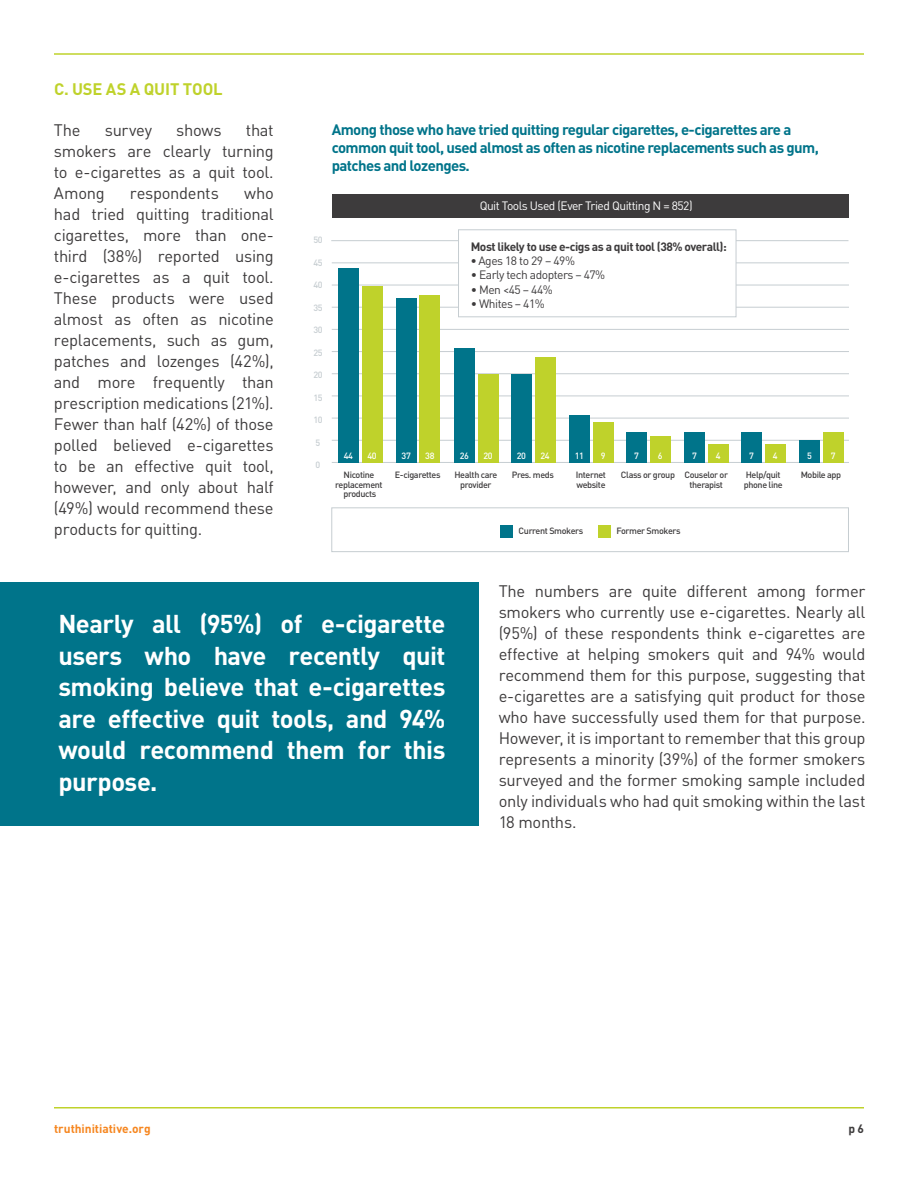
<style>
.page{position:relative;width:918px;height:1188px;background:#fff}
.page>*{position:absolute;margin:0;border:0;box-sizing:border-box;transform-origin:0 0}
.t1{font:700 25.5px/31.5px "DIN Pro";letter-spacing:-.02em;color:#fff;text-align:justify}
.t2{font:16.5px/21px "DIN Pro";letter-spacing:-.02em;color:#3d3b3c;text-align:justify}
.t3{font:700 16.5px "DIN Pro";letter-spacing:-.005em;color:#bfd22b}
.t4{font:700 15px/18px "DIN Pro";letter-spacing:-.04em;color:#00748a}
.t5{font:12px "DIN Pro";letter-spacing:-.04em;color:#3d3b3c}
.t6{font:700 12px "DIN Pro";letter-spacing:-.04em;color:#3d3b3c}
.t7{font:12px "DIN Pro";letter-spacing:-.04em;color:#fff}
.t8{font:700 12px "DIN Pro";letter-spacing:-.005em;color:#f6861f}
.t9{font:500 9px/9.8px "DIN Pro";letter-spacing:-.04em;color:#3d3b3c;text-align:center}
.t10{font:500 9px "DIN Pro";letter-spacing:-.04em;color:#fff}
.t11{font:500 9px "DIN Pro";letter-spacing:-.04em;color:#c6cdd1}
.s1{font-weight:700}
</style>
<div class="page">
<hr style="left:54px;top:1107px;width:810px;height:1px;background:#bfd22b">
<hr style="left:54px;top:53px;width:810px;height:2px;background:#bfd22b">
<hr style="left:332px;top:462px;width:517px;height:1px;background:#c6cdd1">
<hr style="left:332px;top:440px;width:517px;height:1px;background:#c6cdd1">
<hr style="left:332px;top:418px;width:517px;height:1px;background:#c6cdd1">
<hr style="left:332px;top:396px;width:517px;height:1px;background:#c6cdd1">
<hr style="left:332px;top:351px;width:517px;height:1px;background:#c6cdd1">
<hr style="left:332px;top:373px;width:517px;height:1px;background:#c6cdd1">
<hr style="left:332px;top:329px;width:517px;height:1px;background:#c6cdd1">
<hr style="left:332px;top:285px;width:517px;height:1px;background:#c6cdd1">
<hr style="left:332px;top:307px;width:517px;height:1px;background:#c6cdd1">
<hr style="left:332px;top:262px;width:517px;height:1px;background:#c6cdd1">
<hr style="left:331px;top:240px;width:517px;height:1px;background:#c6cdd1">
<div style="left:459px;top:230px;width:277px;height:87px;background:#fff"></div>
<div style="left:458px;top:229px;width:278px;height:88px;border:1px solid #c6cdd1"></div>
<div style="left:338px;top:268px;width:20px;height:194px;background:#00748a"></div>
<div style="left:362px;top:286px;width:20px;height:176px;background:#bfd22b"></div>
<div style="left:396px;top:298px;width:20px;height:164px;background:#00748a"></div>
<div style="left:420px;top:295px;width:20px;height:167px;background:#bfd22b"></div>
<div style="left:454px;top:348px;width:20px;height:114px;background:#00748a"></div>
<div style="left:478px;top:374px;width:20px;height:88px;background:#bfd22b"></div>
<div style="left:511px;top:374px;width:20px;height:88px;background:#00748a"></div>
<div style="left:535px;top:357px;width:20px;height:105px;background:#bfd22b"></div>
<div style="left:569px;top:415px;width:21px;height:47px;background:#00748a"></div>
<div style="left:593px;top:422px;width:20px;height:40px;background:#bfd22b"></div>
<div style="left:626px;top:432px;width:21px;height:30px;background:#00748a"></div>
<div style="left:650px;top:436px;width:20px;height:26px;background:#bfd22b"></div>
<div style="left:684px;top:432px;width:21px;height:30px;background:#00748a"></div>
<div style="left:708px;top:444px;width:21px;height:18px;background:#bfd22b"></div>
<div style="left:741px;top:432px;width:21px;height:30px;background:#00748a"></div>
<div style="left:765px;top:444px;width:21px;height:18px;background:#bfd22b"></div>
<div style="left:799px;top:440px;width:20px;height:22px;background:#00748a"></div>
<div style="left:823px;top:432px;width:20px;height:30px;background:#bfd22b"></div>
<div style="left:500px;top:525px;width:12px;height:12px;background:#00748a"></div>
<div style="left:598px;top:525px;width:12px;height:12px;background:#bfd22b"></div>
<div style="left:331px;top:507px;width:518px;height:45px;border:1px solid #c6cdd1"></div>
<div style="left:332px;top:194px;width:516px;height:24px;background:#3d3b3c"></div>
<div style="left:0;top:583px;width:478px;height:243px;background:#00748a"></div>
<p class="t3" style="left:54px;top:78px;width:170px">C. USE AS A QUIT TOOL</p>
<p class="t2" style="left:54px;top:119px;width:28px">The</p>
<p class="t2" style="left:105px;top:119px;width:49px">survey</p>
<p class="t2" style="left:176px;top:119px;width:47px">shows</p>
<p class="t2" style="left:54px;top:119px;width:221px;text-indent:192px">that smokers are clearly turning to e-cigarettes as a quit tool.<br>Among</p>
<p class="t2" style="left:54px;top:182px;width:221px;text-indent:190px">who had tried quitting traditional cigarettes, more than one&shy;third (38%) reported using e-cigarettes as a quit tool.<br>These products were used almost as often as nicotine replacements, such as gum, patches and lozenges (42%), and more frequently than prescription medications (21%).<br>Fewer than half (42%) of those polled believed e-cigarettes to be an effective quit tool, however, and only about half (49%) would recommend these products for quitting.</p>
<p class="t2" style="left:130px;top:182px;width:90px">respondents</p>
<p class="t4" style="left:332px;top:120px;width:489px">Among those who have tried quitting regular cigarettes, e-cigarettes are a common quit tool, used almost as often as nicotine replacements such as gum, patches and lozenges.</p>
<p class="t11" style="left:313px;top:234px;width:11px">50</p>
<p class="t11" style="left:313px;top:256px;width:11px">45</p>
<p class="t11" style="left:313px;top:279px;width:11px">40</p>
<p class="t11" style="left:313px;top:301px;width:11px">35</p>
<p class="t11" style="left:313px;top:324px;width:11px">30</p>
<p class="t11" style="left:313px;top:346px;width:11px">25</p>
<p class="t11" style="left:313px;top:369px;width:11px">20</p>
<p class="t11" style="left:313px;top:391px;width:11px">15</p>
<p class="t11" style="left:313px;top:414px;width:11px">10</p>
<p class="t11" style="left:316px;top:436px;width:6px">5</p>
<p class="t11" style="left:316px;top:459px;width:6px">0</p>
<p class="t10" style="left:344px;top:449px;width:11px">44</p>
<p class="t10" style="left:367px;top:449px;width:11px">40</p>
<p class="t9" style="left:335px;top:469px;width:49px">Nicotine replacement products</p>
<p class="t10" style="left:402px;top:449px;width:11px">37</p>
<p class="t10" style="left:425px;top:449px;width:11px">38</p>
<p class="t9" style="left:395px;top:469px;width:47px">E-cigarettes</p>
<p class="t7" style="left:480px;top:198px;width:214px">Quit Tools Used (Ever Tried Quitting N = 852)</p>
<p class="t6" style="left:471px;top:238px;width:258px">Most likely to use e-cigs as a quit tool (38% overall):</p>
<p class="t5" style="left:471px;top:253px;width:106px"><span class="s1">•</span> Ages 18 to 29 – 49%</p>
<p class="t5" style="left:471px;top:267px;width:136px">• Early tech adopters – 47%</p>
<p class="t5" style="left:471px;top:281px;width:84px">• Men &lt;45 – 44%</p>
<p class="t5" style="left:471px;top:296px;width:76px">• Whites – 41%</p>
<p class="t10" style="left:460px;top:449px;width:11px">26</p>
<p class="t10" style="left:483px;top:449px;width:11px">20</p>
<p class="t9" style="left:454px;top:469px;width:44px">Health care provider</p>
<p class="t10" style="left:517px;top:449px;width:11px">20</p>
<p class="t10" style="left:540px;top:449px;width:11px">24</p>
<p class="t9" style="left:512px;top:469px;width:44px">Pres. meds</p>
<p class="t10" style="left:575px;top:449px;width:11px">11</p>
<p class="t10" style="left:601px;top:449px;width:6px">9</p>
<p class="t9" style="left:576px;top:469px;width:32px;text-align:left">Internet website</p>
<p class="t10" style="left:634px;top:449px;width:6px">7</p>
<p class="t10" style="left:658px;top:449px;width:6px">6</p>
<p class="t9" style="left:621px;top:469px;width:56px">Class or group</p>
<p class="t10" style="left:692px;top:449px;width:6px">7</p>
<p class="t10" style="left:716px;top:449px;width:6px">4</p>
<p class="t9" style="left:684px;top:469px;width:45px">Couselor or therapist</p>
<p class="t10" style="left:749px;top:449px;width:6px">7</p>
<p class="t10" style="left:773px;top:449px;width:6px">4</p>
<p class="t9" style="left:744px;top:469px;width:40px;text-align:left">Help/quit phone line</p>
<p class="t10" style="left:807px;top:449px;width:6px">5</p>
<p class="t10" style="left:831px;top:449px;width:6px">7</p>
<p class="t9" style="left:801px;top:469px;width:42px">Mobile app</p>
<p class="t9" style="left:519px;top:526px;width:66px">Current Smokers</p>
<p class="t9" style="left:617px;top:526px;width:66px">Former Smokers</p>
<h1 class="t1" style="left:58px;top:607px;width:389px">Nearly all (95%) of e-cigarette users who have recently quit smoking believe that e-cigarettes are effective quit tools, and 94% would recommend them for this purpose.</h1>
<p class="t2" style="left:499px;top:580px;width:368px">The numbers are quite different among former smokers who currently use e-cigarettes. Nearly all (95%) of these respondents think e-cigarettes are effective at helping smokers quit and 94% would recommend them for this purpose, suggesting that e-cigarettes are a satisfying quit product for those who have successfully used them for that purpose.<br>However, it is important to remember that this group represents a minority (39%) of the former smokers surveyed and the former smoking sample included only individuals who had quit smoking within the last 18 months.</p>
<p class="t8" style="left:54px;top:1121px;width:98px">truthinitiative.org</p>
<p class="t6" style="left:848px;top:1121px;width:17px">p 6</p>
</div>
